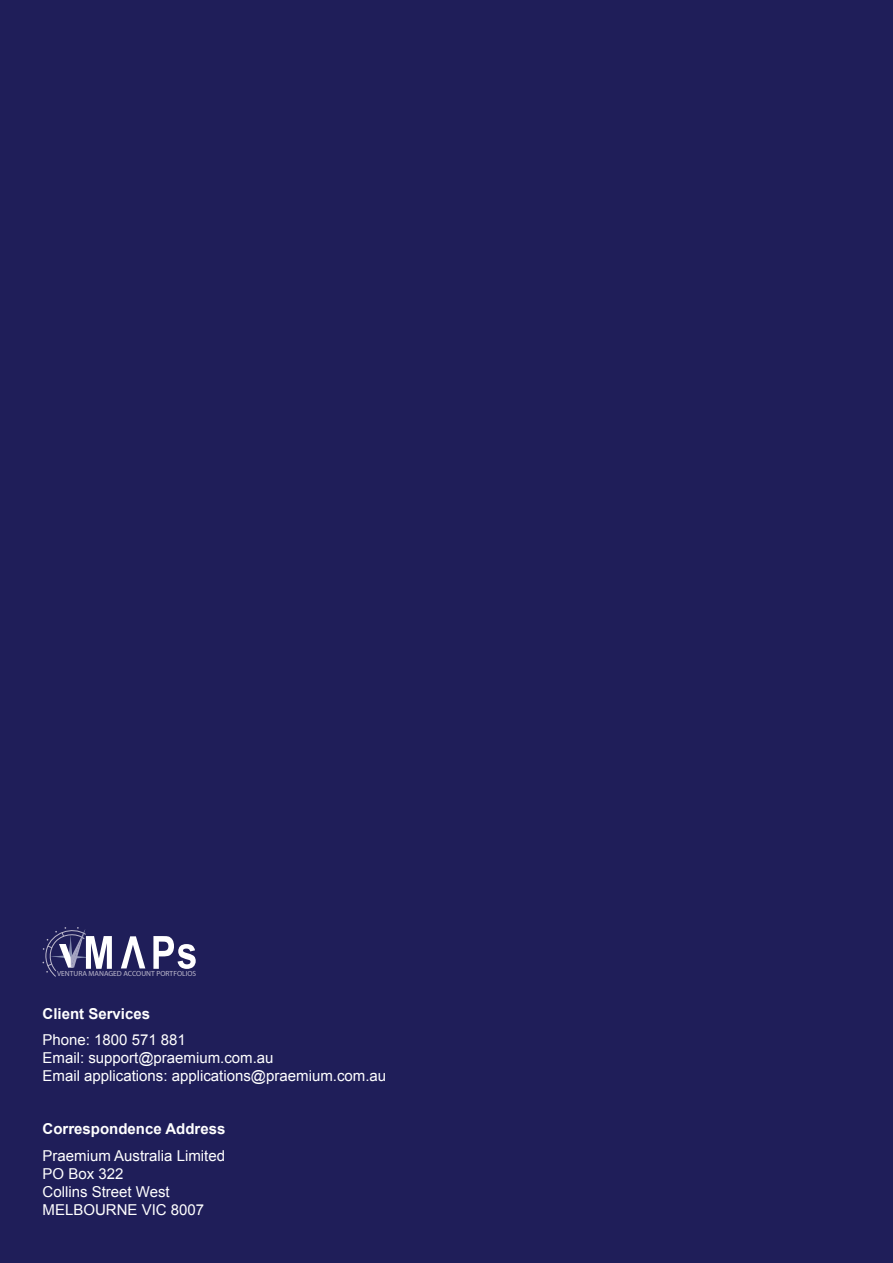
<style>
.page{position:relative;width:893px;height:1263px;background:#1f1e59}
.page>*{position:absolute;margin:0;border:0;box-sizing:border-box;transform-origin:0 0}
.t1{font:15px/18px "Arial";color:#fff}
.t2{font:700 15px "Arial";color:#fff}
.t3{font:700 condensed 7.5px "Helvetica Neue LT Std";color:#bebacd}
</style>
<div class="page">
<svg style="left:121px;top:936px;width:24px;height:32px"></svg>
<svg style="left:153px;top:936px;width:43px;height:33px"></svg>
<svg style="left:43px;top:927px;width:69px;height:50px"></svg>
<p class="t3" style="left:57px;top:969px;width:141px">VENTURA MANAGED ACCOUNT PORTFOLIOS</p>
<p class="t2" style="left:43px;top:1003px;width:109px">Client Services</p>
<p class="t1" style="left:43px;top:1031px;width:345px">Phone: 1800 571 881<br>Email: support@praemium.com.au<br>Email applications: applications@praemium.com.au</p>
<p class="t2" style="left:43px;top:1119px;width:184px">Correspondence Address</p>
<p class="t1" style="left:43px;top:1147px;width:184px">Praemium Australia Limited<br>PO Box 322<br>Collins Street West<br>MELBOURNE VIC 8007</p>
</div>
